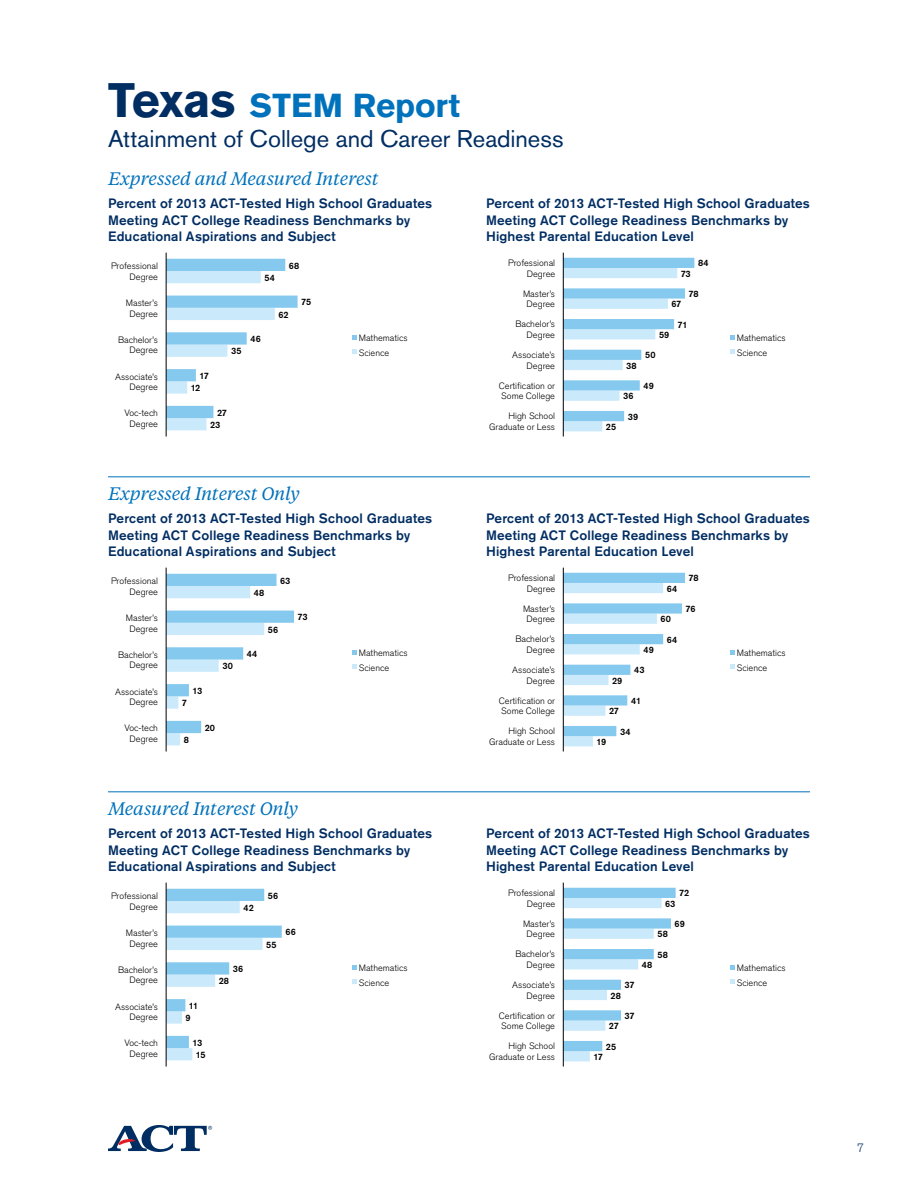
<style>
.page{position:relative;width:918px;height:1188px;background:#fff}
.page>*{position:absolute;margin:0;border:0;box-sizing:border-box;transform-origin:0 0}
.t1{font:700 33px "Akzidenz Grotesk Std";letter-spacing:.005em;color:#0072bc}
.t2{font:24px "Akzidenz Grotesk Std";color:#002d62}
.t3{font:italic 18px "Tiempos Text";letter-spacing:-.01em;color:#0072bc}
.t4{font:500 13.5px/16.5px "Akzidenz Grotesk Std";letter-spacing:.01em;color:#002d62}
.t5{font:300 12px "Akzidenz Grotesk Std";color:#002d62}
.t6{font:300 9.15px/10.6px "Akzidenz Grotesk Std";color:#000001;text-align:right}
.t7{font:500 9.15px "Akzidenz Grotesk Std";color:#000001}
.s1{font-size:48px;color:#002d62}
</style>
<div class="page">
<svg style="left:108px;top:1125px;width:104px;height:27px"></svg>
<svg style="left:167px;top:574px;width:127px;height:171px"></svg>
<hr style="left:166px;top:568px;width:1px;height:184px;background:#000001">
<svg style="left:352px;top:650px;width:5px;height:5px"></svg>
<svg style="left:352px;top:664px;width:5px;height:5px"></svg>
<svg style="left:167px;top:259px;width:131px;height:171px"></svg>
<hr style="left:166px;top:253px;width:1px;height:184px;background:#000001">
<svg style="left:352px;top:335px;width:5px;height:5px"></svg>
<svg style="left:352px;top:349px;width:5px;height:5px"></svg>
<svg style="left:564px;top:258px;width:130px;height:173px"></svg>
<hr style="left:563px;top:253px;width:1px;height:184px;background:#000001">
<svg style="left:730px;top:335px;width:5px;height:5px"></svg>
<svg style="left:730px;top:349px;width:5px;height:5px"></svg>
<svg style="left:564px;top:573px;width:121px;height:173px"></svg>
<hr style="left:563px;top:568px;width:1px;height:184px;background:#000001">
<svg style="left:730px;top:650px;width:5px;height:5px"></svg>
<svg style="left:730px;top:664px;width:5px;height:5px"></svg>
<svg style="left:167px;top:889px;width:115px;height:171px"></svg>
<hr style="left:166px;top:883px;width:1px;height:184px;background:#000001">
<svg style="left:352px;top:965px;width:5px;height:5px"></svg>
<svg style="left:352px;top:979px;width:5px;height:5px"></svg>
<svg style="left:564px;top:888px;width:112px;height:173px"></svg>
<hr style="left:563px;top:883px;width:1px;height:184px;background:#000001">
<svg style="left:730px;top:965px;width:5px;height:5px"></svg>
<svg style="left:730px;top:979px;width:5px;height:5px"></svg>
<hr style="left:108px;top:476px;width:702px;height:1px;background:#0072bc">
<hr style="left:108px;top:791px;width:702px;height:1px;background:#0072bc">
<h1 class="t1" style="left:108px;top:86px;width:354px"><span class="s1">Texas</span> STEM Report</h1>
<h2 class="t2" style="left:108px;top:124px;width:457px">Attainment of College and Career Readiness</h2>
<h3 class="t3" style="left:108px;top:166px;width:272px">Expressed and Measured Interest</h3>
<h3 class="t4" style="left:108px;top:195px;width:326px">Percent of 2013 ACT-Tested High School Graduates<br>Meeting ACT College Readiness Benchmarks by<br>Educational Aspirations and Subject</h3>
<h3 class="t4" style="left:486px;top:195px;width:326px">Percent of 2013 ACT-Tested High School Graduates<br>Meeting ACT College Readiness Benchmarks by<br>Highest Parental Education Level</h3>
<p class="t6" style="left:111px;top:261px;width:48px">Professional<br>Degree</p>
<p class="t7" style="left:264px;top:272px;width:12px">54</p>
<p class="t7" style="left:289px;top:260px;width:12px">68</p>
<p class="t6" style="left:508px;top:258px;width:48px">Professional<br>Degree</p>
<p class="t7" style="left:681px;top:268px;width:11px">73</p>
<p class="t7" style="left:698px;top:258px;width:12px">84</p>
<p class="t6" style="left:126px;top:298px;width:34px;text-align:center">Master’s<br>Degree</p>
<p class="t7" style="left:278px;top:309px;width:12px">62</p>
<p class="t7" style="left:301px;top:297px;width:12px">75</p>
<p class="t6" style="left:523px;top:288px;width:34px;text-align:center">Master’s<br>Degree</p>
<p class="t7" style="left:671px;top:299px;width:11px">67</p>
<p class="t7" style="left:689px;top:288px;width:12px">78</p>
<p class="t6" style="left:118px;top:334px;width:41px">Bachelor’s<br>Degree</p>
<p class="t6" style="left:115px;top:371px;width:44px">Associate’s<br>Degree</p>
<p class="t7" style="left:199px;top:370px;width:11px">17</p>
<p class="t7" style="left:191px;top:382px;width:11px">12</p>
<p class="t7" style="left:231px;top:346px;width:12px">35</p>
<p class="t7" style="left:250px;top:333px;width:12px">46</p>
<p class="t6" style="left:359px;top:331px;width:50px;line-height:14.5px;text-align:left">Mathematics<br>Science</p>
<p class="t6" style="left:515px;top:319px;width:41px">Bachelor’s<br>Degree</p>
<p class="t6" style="left:512px;top:350px;width:44px">Associate’s<br>Degree</p>
<p class="t7" style="left:626px;top:360px;width:12px">38</p>
<p class="t7" style="left:659px;top:329px;width:12px">59</p>
<p class="t7" style="left:645px;top:350px;width:12px">50</p>
<p class="t7" style="left:678px;top:319px;width:12px">71</p>
<p class="t6" style="left:737px;top:331px;width:50px;line-height:14.5px;text-align:left">Mathematics<br>Science</p>
<p class="t6" style="left:499px;top:380px;width:58px;text-align:left">Certification or<br>Some College</p>
<p class="t7" style="left:623px;top:391px;width:12px">36</p>
<p class="t7" style="left:643px;top:380px;width:12px">49</p>
<p class="t6" style="left:124px;top:408px;width:35px;text-align:center">Voc-tech<br>Degree</p>
<p class="t7" style="left:217px;top:407px;width:12px">27</p>
<p class="t7" style="left:210px;top:419px;width:12px">23</p>
<p class="t6" style="left:489px;top:411px;width:68px">High School<br>Graduate or Less</p>
<p class="t7" style="left:606px;top:421px;width:12px">25</p>
<p class="t7" style="left:628px;top:411px;width:12px">39</p>
<h3 class="t3" style="left:108px;top:481px;width:193px">Expressed Interest Only</h3>
<h3 class="t4" style="left:108px;top:510px;width:326px">Percent of 2013 ACT-Tested High School Graduates<br>Meeting ACT College Readiness Benchmarks by<br>Educational Aspirations and Subject</h3>
<h3 class="t4" style="left:486px;top:510px;width:326px">Percent of 2013 ACT-Tested High School Graduates<br>Meeting ACT College Readiness Benchmarks by<br>Highest Parental Education Level</h3>
<p class="t6" style="left:111px;top:576px;width:48px">Professional<br>Degree</p>
<p class="t7" style="left:254px;top:587px;width:12px">48</p>
<p class="t7" style="left:280px;top:575px;width:12px">63</p>
<p class="t6" style="left:508px;top:573px;width:48px">Professional<br>Degree</p>
<p class="t7" style="left:667px;top:583px;width:12px">64</p>
<p class="t7" style="left:689px;top:573px;width:12px">78</p>
<p class="t6" style="left:126px;top:613px;width:34px;text-align:center">Master’s<br>Degree</p>
<p class="t7" style="left:268px;top:624px;width:12px">56</p>
<p class="t7" style="left:298px;top:612px;width:11px">73</p>
<p class="t6" style="left:523px;top:603px;width:34px;text-align:center">Master’s<br>Degree</p>
<p class="t7" style="left:661px;top:614px;width:12px">60</p>
<p class="t7" style="left:685px;top:603px;width:12px">76</p>
<p class="t6" style="left:118px;top:649px;width:41px">Bachelor’s<br>Degree</p>
<p class="t6" style="left:115px;top:686px;width:44px">Associate’s<br>Degree</p>
<p class="t7" style="left:192px;top:685px;width:11px">13</p>
<p class="t7" style="left:182px;top:697px;width:7px">7</p>
<p class="t7" style="left:222px;top:661px;width:12px">30</p>
<p class="t7" style="left:247px;top:648px;width:12px">44</p>
<p class="t6" style="left:359px;top:646px;width:50px;line-height:14.5px;text-align:left">Mathematics<br>Science</p>
<p class="t6" style="left:515px;top:634px;width:41px">Bachelor’s<br>Degree</p>
<p class="t6" style="left:512px;top:665px;width:44px">Associate’s<br>Degree</p>
<p class="t7" style="left:612px;top:675px;width:12px">29</p>
<p class="t7" style="left:643px;top:644px;width:12px">49</p>
<p class="t7" style="left:634px;top:665px;width:12px">43</p>
<p class="t7" style="left:667px;top:634px;width:12px">64</p>
<p class="t6" style="left:737px;top:646px;width:50px;line-height:14.5px;text-align:left">Mathematics<br>Science</p>
<p class="t6" style="left:499px;top:695px;width:58px;text-align:left">Certification or<br>Some College</p>
<p class="t7" style="left:609px;top:706px;width:12px">27</p>
<p class="t7" style="left:631px;top:695px;width:12px">41</p>
<p class="t6" style="left:124px;top:723px;width:35px;text-align:center">Voc-tech<br>Degree</p>
<p class="t7" style="left:184px;top:734px;width:7px">8</p>
<p class="t7" style="left:205px;top:722px;width:12px">20</p>
<p class="t6" style="left:489px;top:726px;width:67px">High School<br>Graduate or Less</p>
<p class="t7" style="left:597px;top:736px;width:11px">19</p>
<p class="t7" style="left:620px;top:726px;width:12px">34</p>
<h3 class="t3" style="left:108px;top:796px;width:192px">Measured Interest Only</h3>
<h3 class="t4" style="left:108px;top:825px;width:326px">Percent of 2013 ACT-Tested High School Graduates<br>Meeting ACT College Readiness Benchmarks by<br>Educational Aspirations and Subject</h3>
<h3 class="t4" style="left:486px;top:825px;width:326px">Percent of 2013 ACT-Tested High School Graduates<br>Meeting ACT College Readiness Benchmarks by<br>Highest Parental Education Level</h3>
<p class="t6" style="left:111px;top:891px;width:48px">Professional<br>Degree</p>
<p class="t7" style="left:244px;top:902px;width:12px">42</p>
<p class="t7" style="left:268px;top:890px;width:12px">56</p>
<p class="t6" style="left:508px;top:888px;width:48px">Professional<br>Degree</p>
<p class="t7" style="left:679px;top:888px;width:12px">72</p>
<p class="t7" style="left:665px;top:898px;width:12px">63</p>
<p class="t6" style="left:126px;top:928px;width:34px;text-align:center">Master’s<br>Degree</p>
<p class="t7" style="left:266px;top:939px;width:12px">55</p>
<p class="t7" style="left:285px;top:927px;width:12px">66</p>
<p class="t6" style="left:523px;top:918px;width:34px;text-align:center">Master’s<br>Degree</p>
<p class="t7" style="left:675px;top:918px;width:12px">69</p>
<p class="t7" style="left:658px;top:929px;width:12px">58</p>
<p class="t6" style="left:118px;top:964px;width:41px">Bachelor’s<br>Degree</p>
<p class="t6" style="left:115px;top:1001px;width:44px">Associate’s<br>Degree</p>
<p class="t7" style="left:189px;top:1000px;width:11px">11</p>
<p class="t7" style="left:185px;top:1012px;width:7px">9</p>
<p class="t7" style="left:233px;top:963px;width:12px">36</p>
<p class="t7" style="left:219px;top:976px;width:12px">28</p>
<p class="t6" style="left:359px;top:961px;width:50px;line-height:14.5px;text-align:left">Mathematics<br>Science</p>
<p class="t6" style="left:515px;top:949px;width:41px">Bachelor’s<br>Degree</p>
<p class="t6" style="left:512px;top:980px;width:44px">Associate’s<br>Degree</p>
<p class="t7" style="left:658px;top:949px;width:12px">58</p>
<p class="t7" style="left:642px;top:959px;width:12px">48</p>
<p class="t7" style="left:625px;top:980px;width:12px">37</p>
<p class="t7" style="left:611px;top:990px;width:12px">28</p>
<p class="t6" style="left:737px;top:961px;width:50px;line-height:14.5px;text-align:left">Mathematics<br>Science</p>
<p class="t6" style="left:499px;top:1010px;width:58px;text-align:left">Certification or<br>Some College</p>
<p class="t7" style="left:625px;top:1010px;width:12px">37</p>
<p class="t7" style="left:609px;top:1021px;width:12px">27</p>
<p class="t6" style="left:124px;top:1038px;width:35px;text-align:center">Voc-tech<br>Degree</p>
<p class="t7" style="left:192px;top:1037px;width:11px">13</p>
<p class="t7" style="left:196px;top:1049px;width:11px">15</p>
<p class="t6" style="left:489px;top:1041px;width:68px">High School<br>Graduate or Less</p>
<p class="t7" style="left:606px;top:1041px;width:12px">25</p>
<p class="t7" style="left:593px;top:1051px;width:11px">17</p>
<h3 class="t5" style="left:857px;top:1141px;width:8px">7</h3>
</div>
